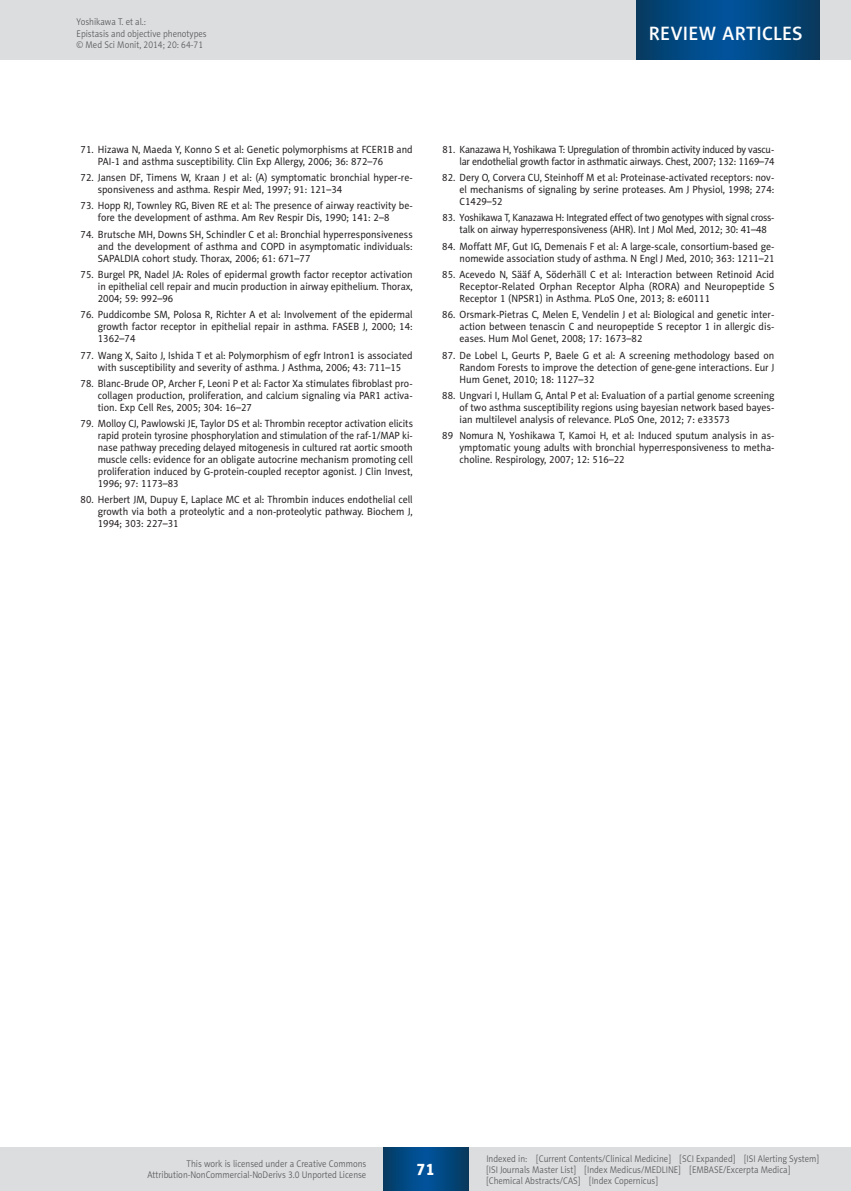
<style>
.page{position:relative;width:851px;height:1191px;background:#fff}
.page>*{position:absolute;margin:0;border:0;box-sizing:border-box;transform-origin:0 0}
.t1{font:19.5px "Naomi Sans EFN Medium";letter-spacing:.015em;color:#fff}
.t2{font:16.5px "Naomi Sans EFN Heavy";color:#fff}
.MSM_Referencje_punkt{font:10.5px/12px "Naomi Sans EFN";color:#231f20;text-align:justify;scale:.95 1}
.MSM_Referencje_punkt-2{font:10.5px/12px "Naomi Sans EFN";color:#231f20;text-align:justify;scale:.94 1}
.MSM_Referencje_punkt-3{font:10.5px/12px "Naomi Sans EFN";letter-spacing:-.025em;color:#231f20;text-align:right;scale:.94 1}
.MSM_Referencje_punkt-4{font:10.5px/12px "Naomi Sans EFN";letter-spacing:-.025em;color:#231f20;scale:.93 1}
.t3{font:9.75px/11.2px "Naomi Sans EFN Light";color:#57585a;scale:.9 1}
</style>
<div class="page">
<div style="left:0;top:1148px;width:850px;height:43px;background:#dcdddf"></div>
<svg style="left:383px;top:1148px;width:85px;height:42px;background:#02477e"></svg>
<div style="left:0;top:0;width:850px;height:60px;background:#dcdddf"></div>
<svg style="left:636px;top:0;width:183px;height:60px;background:#02477e"></svg>
<p class="t3" style="left:77px;top:16px;width:146px">Yoshikawa T. et al.:<br>Epistasis and objective phenotypes © Med Sci Monit, 2014; 20: 64-71</p>
<h1 class="t1" style="left:648px;top:22px;width:155px">REVIEW ARTICLES</h1>
<p class="MSM_Referencje_punkt" style="left:98px;top:143px;width:333px;text-indent:-17px">71. Hizawa N, Maeda Y, Konno S et al: Genetic polymorphisms at FCER1B and<br>PAI-1 and asthma susceptibility. Clin Exp Allergy, 2006; 36: 872–76</p>
<p class="MSM_Referencje_punkt" style="left:98px;top:172px;width:333px;text-indent:-17px">72. Jansen DF, Timens W, Kraan J et al: (A) symptomatic bronchial hyper-re&shy;sponsiveness and asthma. Respir Med, 1997; 91: 121–34</p>
<p class="MSM_Referencje_punkt" style="left:81px;top:200px;width:351px;text-align:center">73. Hopp RJ, Townley RG, Biven RE et al: The presence of airway reactivity be&shy;fore the development of asthma. Am Rev Respir Dis, 1990; 141: 2–8</p>
<p class="MSM_Referencje_punkt" style="left:98px;top:228px;width:333px;text-indent:-17px">74. Brutsche MH, Downs SH, Schindler C et al: Bronchial hyperresponsiveness and the development of asthma and COPD in asymptomatic individuals:<br>SAPALDIA cohort study. Thorax, 2006; 61: 671–77</p>
<p class="MSM_Referencje_punkt" style="left:98px;top:268px;width:333px;text-indent:-17px">75. Burgel PR, Nadel JA: Roles of epidermal growth factor receptor activation in epithelial cell repair and mucin production in airway epithelium. Thorax, 2004; 59: 992–96</p>
<p class="MSM_Referencje_punkt" style="left:98px;top:309px;width:333px;text-indent:-17px">76. Puddicombe SM, Polosa R, Richter A et al: Involvement of the epidermal growth factor receptor in epithelial repair in asthma. FASEB J, 2000; 14:<br>1362–74</p>
<p class="MSM_Referencje_punkt" style="left:81px;top:349px;width:351px;text-align:center">77. Wang X, Saito J, Ishida T et al: Polymorphism of egfr Intron1 is associated with susceptibility and severity of asthma. J Asthma, 2006; 43: 711–15</p>
<p class="MSM_Referencje_punkt" style="left:98px;top:377px;width:333px;text-indent:-17px">78. Blanc-Brude OP, Archer F, Leoni P et al: Factor Xa stimulates fibroblast pro&shy;collagen production, proliferation, and calcium signaling via PAR1 activa&shy;tion. Exp Cell Res, 2005; 304: 16–27</p>
<p class="MSM_Referencje_punkt-2" style="left:98px;top:417px;width:337px;text-indent:-17px">79. Molloy CJ, Pawlowski JE, Taylor DS et al: Thrombin receptor activation elicits rapid protein tyrosine phosphorylation and stimulation of the raf-1/MAP ki&shy;nase pathway preceding delayed mitogenesis in cultured rat aortic smooth muscle cells: evidence for an obligate autocrine mechanism promoting cell proliferation induced by G-protein-coupled receptor agonist. J Clin Invest, 1996; 97: 1173–83</p>
<p class="MSM_Referencje_punkt" style="left:98px;top:494px;width:333px;text-indent:-17px">80. Herbert JM, Dupuy E, Laplace MC et al: Thrombin induces endothelial cell growth via both a proteolytic and a non-proteolytic pathway. Biochem J, 1994; 303: 227–31</p>
<p class="MSM_Referencje_punkt-3" style="left:442px;top:143px;width:354px">81. Kanazawa H, Yoshikawa T: Upregulation of thrombin activity induced by vascu&shy;lar endothelial growth factor in asthmatic airways. Chest, 2007; 132: 1169–74</p>
<p class="MSM_Referencje_punkt" style="left:459px;top:172px;width:333px;text-indent:-17px">82. Dery O, Corvera CU, Steinhoff M et al: Proteinase-activated receptors: nov&shy;el mechanisms of signaling by serine proteases. Am J Physiol, 1998; 274:<br>C1429–52</p>
<p class="MSM_Referencje_punkt-4" style="left:459px;top:212px;width:340px;text-indent:-17px">83. Yoshikawa T, Kanazawa H: Integrated effect of two genotypes with signal cross&shy;talk on airway hyperresponsiveness (AHR). Int J Mol Med, 2012; 30: 41–48</p>
<p class="MSM_Referencje_punkt" style="left:442px;top:240px;width:351px;text-align:right">84. Moffatt MF, Gut IG, Demenais F et al: A large-scale, consortium-based ge&shy;nomewide association study of asthma. N Engl J Med, 2010; 363: 1211–21</p>
<p class="MSM_Referencje_punkt" style="left:459px;top:268px;width:333px;text-indent:-17px">85. Acevedo N, Sääf A, Söderhäll C et al: Interaction between Retinoid Acid Receptor-Related Orphan Receptor Alpha (RORA) and Neuropeptide S Receptor 1 (NPSR1) in Asthma. PLoS One, 2013; 8: e60111</p>
<p class="MSM_Referencje_punkt" style="left:459px;top:309px;width:333px;text-indent:-17px">86. Orsmark-Pietras C, Melen E, Vendelin J et al: Biological and genetic inter&shy;action between tenascin C and neuropeptide S receptor 1 in allergic dis&shy;eases. Hum Mol Genet, 2008; 17: 1673–82</p>
<p class="MSM_Referencje_punkt" style="left:459px;top:349px;width:333px;text-indent:-17px">87. De Lobel L, Geurts P, Baele G et al: A screening methodology based on Random Forests to improve the detection of gene-gene interactions. Eur J Hum Genet, 2010; 18: 1127–32</p>
<p class="MSM_Referencje_punkt" style="left:459px;top:389px;width:333px;text-indent:-17px">88. Ungvari I, Hullam G, Antal P et al: Evaluation of a partial genome screening of two asthma susceptibility regions using bayesian network based bayes&shy;ian multilevel analysis of relevance. PLoS One, 2012; 7: e33573</p>
<p class="MSM_Referencje_punkt" style="left:459px;top:429px;width:333px;text-indent:-17px">89 Nomura N, Yoshikawa T, Kamoi H, et al: Induced sputum analysis in as&shy;ymptomatic young adults with bronchial hyperresponsiveness to metha&shy;choline. Respirology, 2007; 12: 516–22</p>
<p class="t3" style="left:147px;top:1158px;width:245px;text-align:right">This work is licensed under a Creative Commons<br>Attribution-NonCommercial-NoDerivs 3.0 Unported License</p>
<h2 class="t2" style="left:416px;top:1159px;width:21px">71</h2>
<p class="t3" style="left:486px;top:1152px;width:371px">Indexed in: [Current Contents/Clinical Medicine] [SCI Expanded] [ISI Alerting System] [ISI Journals Master List] [Index Medicus/MEDLINE] [EMBASE/Excerpta Medica] [Chemical Abstracts/CAS] [Index Copernicus]</p>
</div>
